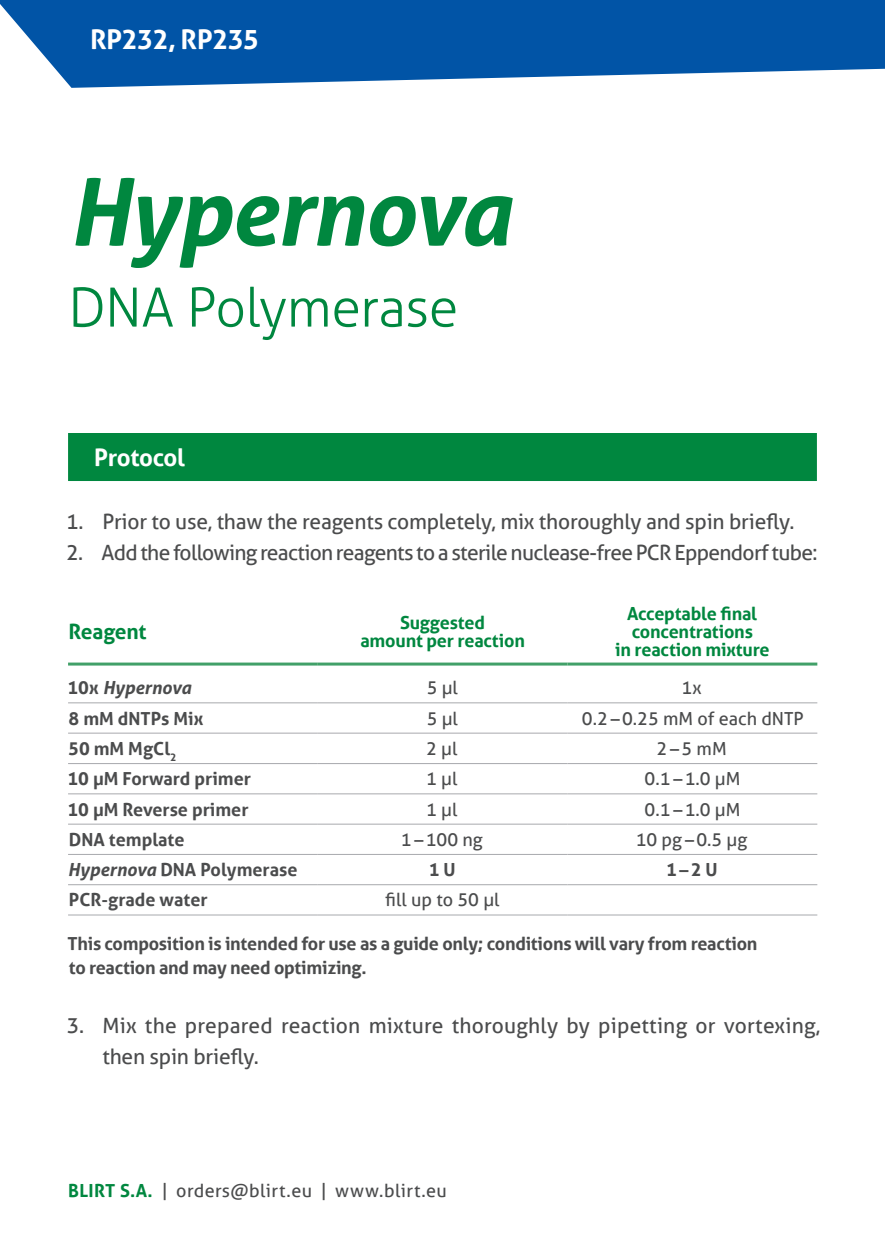
<style>
.page{position:relative;width:885px;height:1242px;background:#fff}
.page>*{position:absolute;margin:0;border:0;box-sizing:border-box;transform-origin:0 0}
.t1{font:italic 700 93px "Aller";letter-spacing:-.02em;color:#00873f}
.t2{font:300 54px "Aller";letter-spacing:-.015em;color:#00873f}
.t3{font:700 27px "Aller";letter-spacing:-.025em;color:#fff}
.t4{font:700 24px "Aller";letter-spacing:-.015em;color:#fff}
.t5{font:21px/31.5px "Aller";letter-spacing:.01em;color:#4b4c4d}
.t6{font:21px "Aller";letter-spacing:-.03em;color:#4b4c4d}
.t7{font:21px "Aller";letter-spacing:-.01em;color:#4b4c4d}
.p_tabela_align_centr{font:700 21px "Aller";letter-spacing:-.01em;color:#00873f}
._6pt{font:700 18px/24px "Aller";letter-spacing:-.015em;color:#4b4c4d}
._6pt-2{font:18px "Aller";color:#4b4c4d}
.p_tabela_align_centr-2{font:700 18px/18px "Aller";letter-spacing:-.01em;color:#00873f;text-align:center}
._6pt-3{font:18px "Aller";letter-spacing:.02em;color:#4b4c4d}
._6pt-4{font:italic 700 18px "Aller";color:#4b4c4d}
.s1{font-style:normal}
.s2{font-style:italic}
.s3{font-weight:700;color:#00873f}
</style>
<div class="page">
<svg style="left:0;top:0;width:884px;height:88px;background:#246bb2"></svg>
<div style="left:68px;top:433px;width:748px;height:48px;background:#00873f"></div>
<hr style="left:68px;top:662px;width:250px;height:3px;background:#41a068">
<hr style="left:318px;top:662px;width:249px;height:3px;background:#41a068">
<hr style="left:567px;top:662px;width:250px;height:3px;background:#41a068">
<hr style="left:68px;top:702px;width:250px;height:1px;background:#a8a9ad">
<hr style="left:318px;top:702px;width:249px;height:1px;background:#a8a9ad">
<hr style="left:567px;top:702px;width:250px;height:1px;background:#a8a9ad">
<hr style="left:68px;top:732px;width:250px;height:1px;background:#a8a9ad">
<hr style="left:318px;top:732px;width:249px;height:1px;background:#a8a9ad">
<hr style="left:567px;top:732px;width:250px;height:1px;background:#a8a9ad">
<hr style="left:68px;top:763px;width:250px;height:1px;background:#a8a9ad">
<hr style="left:318px;top:763px;width:249px;height:1px;background:#a8a9ad">
<hr style="left:567px;top:763px;width:250px;height:1px;background:#a8a9ad">
<hr style="left:68px;top:793px;width:250px;height:1px;background:#a8a9ad">
<hr style="left:318px;top:793px;width:249px;height:1px;background:#a8a9ad">
<hr style="left:567px;top:793px;width:250px;height:1px;background:#a8a9ad">
<hr style="left:68px;top:823px;width:250px;height:1px;background:#a8a9ad">
<hr style="left:318px;top:823px;width:249px;height:1px;background:#a8a9ad">
<hr style="left:567px;top:823px;width:250px;height:1px;background:#a8a9ad">
<hr style="left:68px;top:854px;width:250px;height:1px;background:#a8a9ad">
<hr style="left:318px;top:854px;width:249px;height:1px;background:#a8a9ad">
<hr style="left:567px;top:854px;width:250px;height:1px;background:#a8a9ad">
<hr style="left:68px;top:884px;width:250px;height:1px;background:#a8a9ad">
<hr style="left:318px;top:884px;width:249px;height:1px;background:#a8a9ad">
<hr style="left:567px;top:884px;width:250px;height:1px;background:#a8a9ad">
<hr style="left:68px;top:914px;width:250px;height:1px;background:#a8a9ad">
<hr style="left:318px;top:914px;width:249px;height:1px;background:#a8a9ad">
<hr style="left:567px;top:914px;width:250px;height:1px;background:#a8a9ad">
<p class="t3" style="left:90px;top:23px;width:170px">RP232, RP235</p>
<p class="t1" style="left:68px;top:154px;width:445px">Hypernova</p>
<p class="t2" style="left:68px;top:275px;width:392px">DNA Polymerase</p>
<p class="t4" style="left:94px;top:442px;width:92px">Protocol</p>
<p class="t7" style="left:66px;top:508px;width:729px">1. Prior to use, thaw the reagents completely, mix thoroughly and spin briefly.</p>
<p class="t6" style="left:66px;top:540px;width:753px">2. Add the following reaction reagents to a sterile nuclease-free PCR Eppendorf tube:</p>
<p class="p_tabela_align_centr" style="left:69px;top:618px;width:80px">Reagent</p>
<p class="p_tabela_align_centr-2" style="left:400px;top:613px;width:87px">Suggested</p>
<p class="p_tabela_align_centr-2" style="left:360px;top:631px;width:166px">amount per reaction</p>
<p class="p_tabela_align_centr-2" style="left:615px;top:604px;width:156px">Acceptable final concentrations<br>in reaction mixture</p>
<p class="_6pt-4" style="left:67px;top:676px;width:125px"><span class="s1">10x</span> Hypernova</p>
<p class="_6pt-2" style="left:426px;top:677px;width:33px">5 μl</p>
<p class="_6pt-2" style="left:681px;top:677px;width:21px">1x</p>
<p class="_6pt" style="left:69px;top:706px;width:136px">8 mM dNTPs Mix</p>
<p class="_6pt-2" style="left:426px;top:707px;width:33px">5 μl</p>
<p class="_6pt-2" style="left:582px;top:707px;width:223px">0.2 –0.25 mM of each dNTP</p>
<p class="_6pt" style="left:68px;top:736px;width:110px">50 mM MgCl<sub>2</sub></p>
<p class="_6pt-2" style="left:426px;top:737px;width:33px">2 μl</p>
<p class="_6pt-2" style="left:656px;top:737px;width:72px">2–5 mM</p>
<p class="_6pt" style="left:67px;top:766px;width:185px">10 µM Forward primer</p>
<p class="_6pt-2" style="left:426px;top:768px;width:33px">1 μl</p>
<p class="_6pt-2" style="left:644px;top:768px;width:97px">0.1 –1.0 µM</p>
<p class="_6pt" style="left:67px;top:797px;width:183px">10 µM Reverse primer</p>
<p class="_6pt-2" style="left:426px;top:798px;width:33px">1 μl</p>
<p class="_6pt-2" style="left:644px;top:798px;width:97px">0.1 –1.0 µM</p>
<p class="_6pt" style="left:69px;top:827px;width:117px">DNA template</p>
<p class="_6pt-2" style="left:400px;top:828px;width:84px">1 –100 ng</p>
<p class="_6pt-2" style="left:635px;top:828px;width:113px">10 pg –0.5 µg</p>
<p class="_6pt" style="left:68px;top:857px;width:231px"><span class="s2">Hypernova</span> DNA Polymerase</p>
<p class="_6pt" style="left:428px;top:857px;width:28px">1 U</p>
<p class="_6pt" style="left:666px;top:857px;width:53px">1–2 U</p>
<p class="_6pt" style="left:69px;top:888px;width:140px">PCR-grade water</p>
<p class="_6pt-2" style="left:385px;top:889px;width:116px">fill up to 50 μl</p>
<p class="_6pt" style="left:67px;top:931px;width:691px">This composition is intended for use as a guide only; conditions will vary from reaction to reaction and may need optimizing.</p>
<p class="t5" style="left:102px;top:1009px;width:719px;text-indent:-35px">3. Mix the prepared reaction mixture thoroughly by pipetting or vortexing, then spin briefly.</p>
<p class="_6pt-3" style="left:68px;top:1180px;width:380px"><span class="s3">BLIRT S.A.</span> | orders@blirt.eu | www.blirt.eu</p>
</div>
